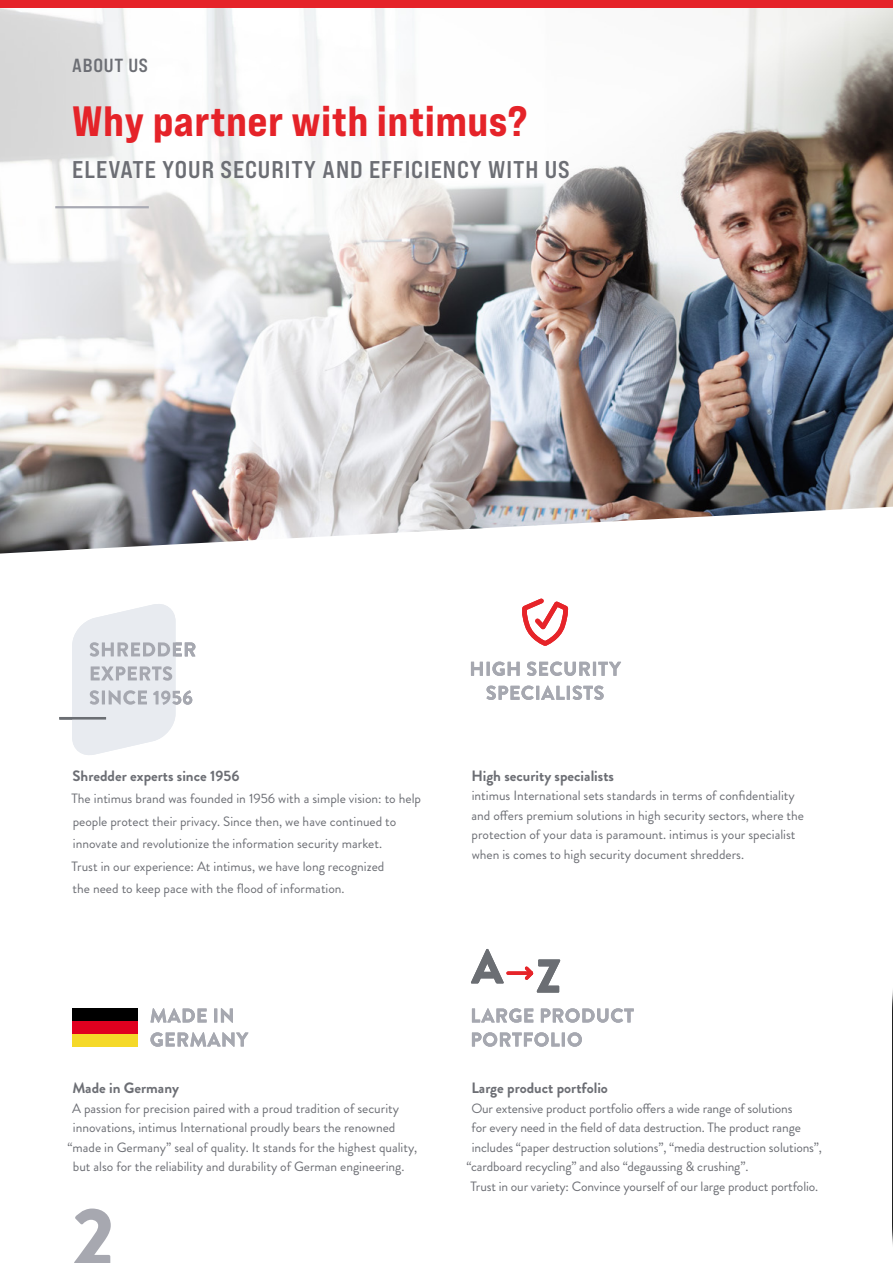
<style>
.page{position:relative;width:893px;height:1263px;background:#fff}
.page>*{position:absolute;margin:0;border:0;box-sizing:border-box;transform-origin:0 0}
.t1{font:900 82.5px "Brandon Grotesque";color:#a7a8b0}
.t2{font:42.3px "Bebas Neue Pro Exp Eb";letter-spacing:.01em;color:#e52329}
.t3{font:24.15px "Bebas Neue Pro Exp Bd";letter-spacing:.04em;color:#6c6e74}
.t4{font:19.05px "Bebas Neue Pro Exp Bd";letter-spacing:.04em;color:#6c6e74}
.t5{font:700 15px "Brandon Grotesque";color:#6c6e74}
.t6{font:13.5px/22.5px "Brandon Grotesque";color:#6c6e74}
</style>
<div class="page">
<img style="left:0;top:8px;width:892px;height:499px">
<svg style="left:0;top:507px;width:886px;height:540px"></svg>
<svg style="left:892px;top:8px;width:1px;height:499px"></svg>
<div style="left:870px;top:979px;width:23px;height:284px;background:#000;opacity:.89"></div>
<div style="left:848px;top:877px;width:44px;height:386px;background:#fff"></div>
<hr style="left:55px;top:206px;width:94px;height:2px;background:#a9aab3">
<hr style="left:59px;top:717px;width:47px;height:2px;background:#6b6e73">
<svg style="left:72px;top:602px;width:123px;height:155px"></svg>
<svg style="left:151px;top:1008px;width:56px;height:15px"></svg>
<hr style="left:214px;top:1008px;width:3px;height:14px;background:#a6a8b0">
<svg style="left:221px;top:1008px;width:12px;height:15px"></svg>
<svg style="left:150px;top:1032px;width:98px;height:15px"></svg>
<div style="left:72px;top:1008px;width:65px;height:13px;background:#000"></div>
<div style="left:72px;top:1021px;width:65px;height:13px;background:#e0001f"></div>
<div style="left:72px;top:1034px;width:65px;height:12px;background:#f5d929"></div>
<svg style="left:471px;top:662px;width:12px;height:14px"></svg>
<hr style="left:487px;top:662px;width:3px;height:14px;background:#a6a8b0">
<svg style="left:492px;top:661px;width:28px;height:15px"></svg>
<svg style="left:527px;top:661px;width:63px;height:15px"></svg>
<hr style="left:593px;top:662px;width:3px;height:14px;background:#a6a8b0">
<svg style="left:598px;top:662px;width:23px;height:14px"></svg>
<svg style="left:486px;top:685px;width:48px;height:15px"></svg>
<hr style="left:536px;top:686px;width:3px;height:14px;background:#a6a8b0">
<svg style="left:541px;top:685px;width:24px;height:15px"></svg>
<hr style="left:567px;top:686px;width:3px;height:14px;background:#a6a8b0">
<svg style="left:573px;top:685px;width:31px;height:15px"></svg>
<svg style="left:520px;top:595px;width:52px;height:53px"></svg>
<svg style="left:472px;top:1008px;width:61px;height:15px"></svg>
<svg style="left:541px;top:1008px;width:93px;height:15px"></svg>
<svg style="left:472px;top:1032px;width:88px;height:15px"></svg>
<hr style="left:562px;top:1032px;width:3px;height:14px;background:#a6a8b0">
<svg style="left:568px;top:1032px;width:14px;height:15px"></svg>
<svg style="left:471px;top:949px;width:89px;height:43px"></svg>
<div style="left:0;top:0;width:893px;height:8px;background:#e52329"></div>
<h3 class="t4" style="left:72px;top:54px;width:77px">ABOUT US</h3>
<h2 class="t2" style="left:72px;top:95px;width:457px">Why partner with intimus?</h2>
<h3 class="t3" style="left:72px;top:155px;width:499px">ELEVATE YOUR SECURITY AND EFFICIENCY WITH US</h3>
<p class="t5" style="left:73px;top:765px;width:168px">Shredder experts since 1956</p>
<p class="t6" style="left:72px;top:787px;width:351px">The intimus brand was founded in 1956 with a simple vision: to help people protect their privacy. Since then, we have continued to innovate and revolutionize the information security market.<br>Trust in our experience: At intimus, we have long recognized<br>the need to keep pace with the flood of information.</p>
<p class="t5" style="left:471px;top:765px;width:144px">High security specialists</p>
<p class="t6" style="left:472px;top:786px;width:334px;line-height:19.5px">intimus International sets standards in terms of confidentiality and offers premium solutions in high security sectors, where the protection of your data is paramount. intimus is your specialist when is comes to high security document shredders.</p>
<p class="t5" style="left:72px;top:1077px;width:108px">Made in Germany</p>
<p class="t6" style="left:72px;top:1097px;width:328px">A passion for precision paired with a proud tradition of security</p>
<p class="t6" style="left:73px;top:1116px;width:324px">innovations, intimus International proudly bears the renowned</p>
<p class="t6" style="left:68px;top:1136px;width:351px">“made in Germany” seal of quality. It stands for the highest quality,</p>
<p class="t6" style="left:73px;top:1155px;width:333px">but also for the reliability and durability of German engineering.</p>
<h1 class="t1" style="left:72px;top:1178px;width:44px">2</h1>
<p class="t5" style="left:471px;top:1077px;width:138px">Large product portfolio</p>
<p class="t6" style="left:471px;top:1097px;width:323px">Our extensive product portfolio offers a wide range of solutions</p>
<p class="t6" style="left:472px;top:1116px;width:331px">for every need in the field of data destruction. The product range</p>
<p class="t6" style="left:472px;top:1136px;width:352px">includes “paper destruction solutions”, “media destruction solutions”,</p>
<p class="t6" style="left:466px;top:1155px;width:283px">“cardboard recycling” and also “degaussing &amp; crushing”.</p>
<p class="t6" style="left:470px;top:1175px;width:349px">Trust in our variety: Convince yourself of our large product portfolio.</p>
</div>
